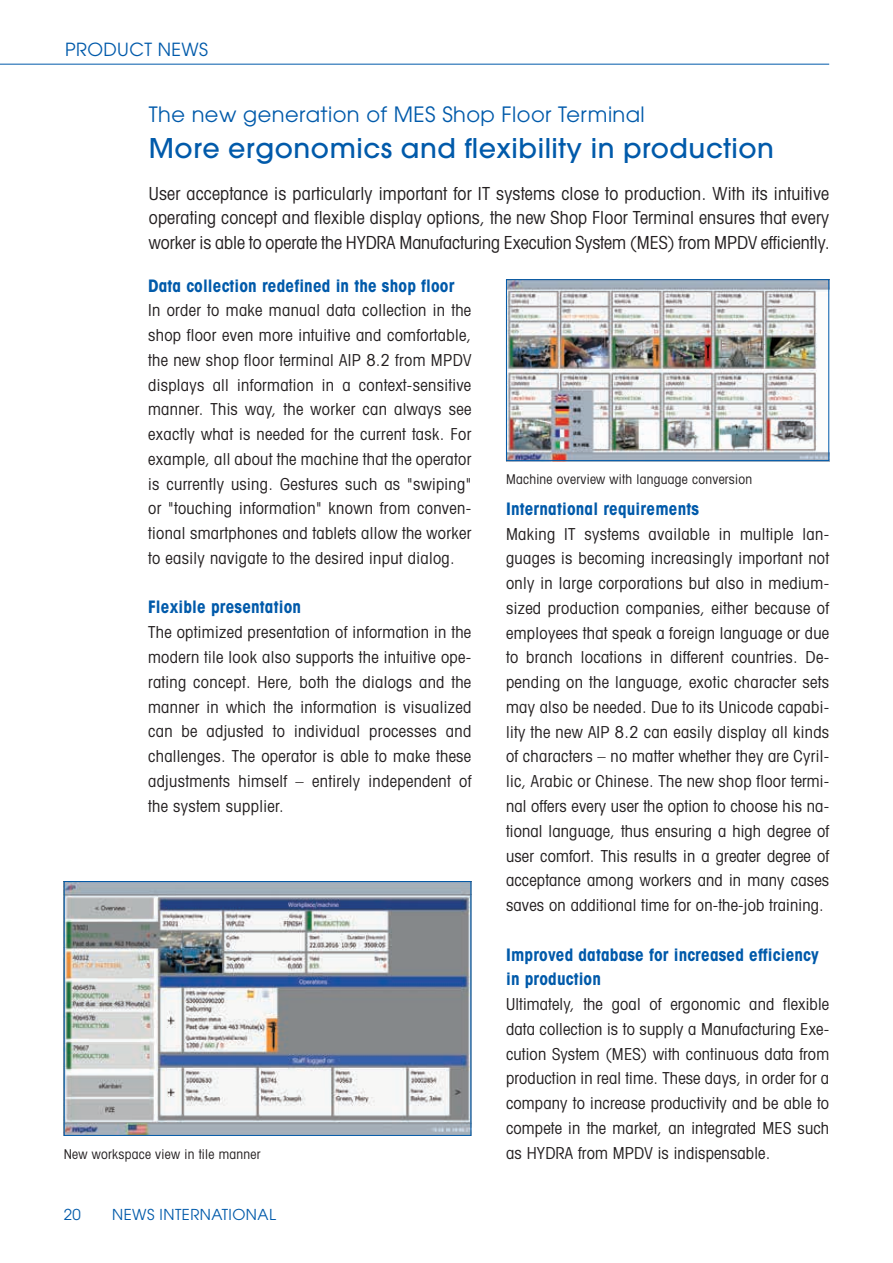
<style>
.page{position:relative;width:893px;height:1263px;background:#fff}
.page>*{position:absolute;margin:0;border:0;box-sizing:border-box;transform-origin:0 0}
.t1{font:500 27px "Avant Garde";letter-spacing:.02em;color:#015aaa}
.t2{font:21px "Avant Garde";letter-spacing:.02em;color:#015aaa}
.t3{font:condensed 18px/24.8px "Avant Garde";color:#231f20;text-align:justify}
.t4{font:18px "Avant Garde";letter-spacing:.02em;color:#015aaa}
.t5{font:700 condensed 17.25px/24.8px "Avant Garde";letter-spacing:.01em;color:#015aaa}
.t6{font:condensed 16.5px/24.8px "Avant Garde";letter-spacing:.015em;color:#231f20;text-align:justify}
.t7{font:15px "Avant Garde";letter-spacing:.03em;color:#015aaa}
.t8{font:condensed 13.5px "Avant Garde";letter-spacing:.02em;color:#231f20}
</style>
<div class="page">
<hr style="left:0;top:64px;width:829px;height:1px;background:#015aaa">
<img style="left:508px;top:281px;width:319px;height:178px">
<div style="left:506px;top:279px;width:323px;height:182px;border:1px solid #015aaa"></div>
<img style="left:66px;top:883px;width:403px;height:251px">
<div style="left:64px;top:881px;width:407px;height:255px;border:1px solid #015aaa"></div>
<p class="t4" style="left:65px;top:39px;width:144px">PRODUCT NEWS</p>
<p class="t2" style="left:149px;top:102px;width:497px">The new generation of MES Shop Floor Terminal</p>
<h1 class="t1" style="left:149px;top:131px;width:627px">More ergonomics and flexibility in production</h1>
<p class="t3" style="left:149px;top:180px;width:682px">User acceptance is particularly important for IT systems close to production. With its intuitive operating concept and flexible display options, the new Shop Floor Terminal ensures that every worker is able to operate the HYDRA Manufacturing Execution System (MES) from MPDV efficiently.</p>
<p class="t5" style="left:148px;top:273px;width:308px">Data collection redefined in the shop floor</p>
<p class="t6" style="left:148px;top:298px;width:325px">In order to make manual data collection in the shop floor even more intuitive and comfortable, the new shop floor terminal AIP 8.2 from MPDV displays all information in a context-sensitive manner. This way, the worker can always see exactly what is needed for the current task. For example, all about the machine that the operator is currently using. Gestures such as "swiping" or "touching information" known from conven&shy;tional smartphones and tablets allow the worker to easily navigate to the desired input dialog.</p>
<p class="t5" style="left:148px;top:594px;width:154px">Flexible presentation</p>
<p class="t6" style="left:148px;top:619px;width:325px">The optimized presentation of information in the modern tile look also supports the intuitive ope&shy;rating concept. Here, both the dialogs and the manner in which the information is visualized can be adjusted to individual processes and challenges. The operator is able to make these adjustments himself – entirely independent of the system supplier.</p>
<p class="t8" style="left:64px;top:1146px;width:198px">New workspace view in tile manner</p>
<p class="t7" style="left:64px;top:1206px;width:19px">20</p>
<p class="t7" style="left:112px;top:1206px;width:165px">NEWS INTERNATIONAL</p>
<p class="t8" style="left:506px;top:470px;width:248px">Machine overview with language conversion</p>
<p class="t5" style="left:506px;top:496px;width:195px">International requirements</p>
<p class="t6" style="left:506px;top:521px;width:325px">Making IT systems available in multiple lan&shy;guages is becoming increasingly important not only in large corporations but also in medium&shy;sized production companies, either because of employees that speak a foreign language or due to branch locations in different countries. De&shy;pending on the language, exotic character sets may also be needed. Due to its Unicode capabi&shy;lity the new AIP 8.2 can easily display all kinds of characters – no matter whether they are Cyril&shy;lic, Arabic or Chinese. The new shop floor termi&shy;nal offers every user the option to choose his na&shy;tional language, thus ensuring a high degree of user comfort. This results in a greater degree of acceptance among workers and in many cases saves on additional time for on-the-job training.</p>
<p class="t5" style="left:506px;top:941px;width:314px">Improved database for increased efficiency in production</p>
<p class="t6" style="left:506px;top:991px;width:325px">Ultimately, the goal of ergonomic and flexible data collection is to supply a Manufacturing Exe&shy;cution System (MES) with continuous data from production in real time. These days, in order for a company to increase productivity and be able to compete in the market, an integrated MES such as HYDRA from MPDV is indispensable.</p>
</div>
